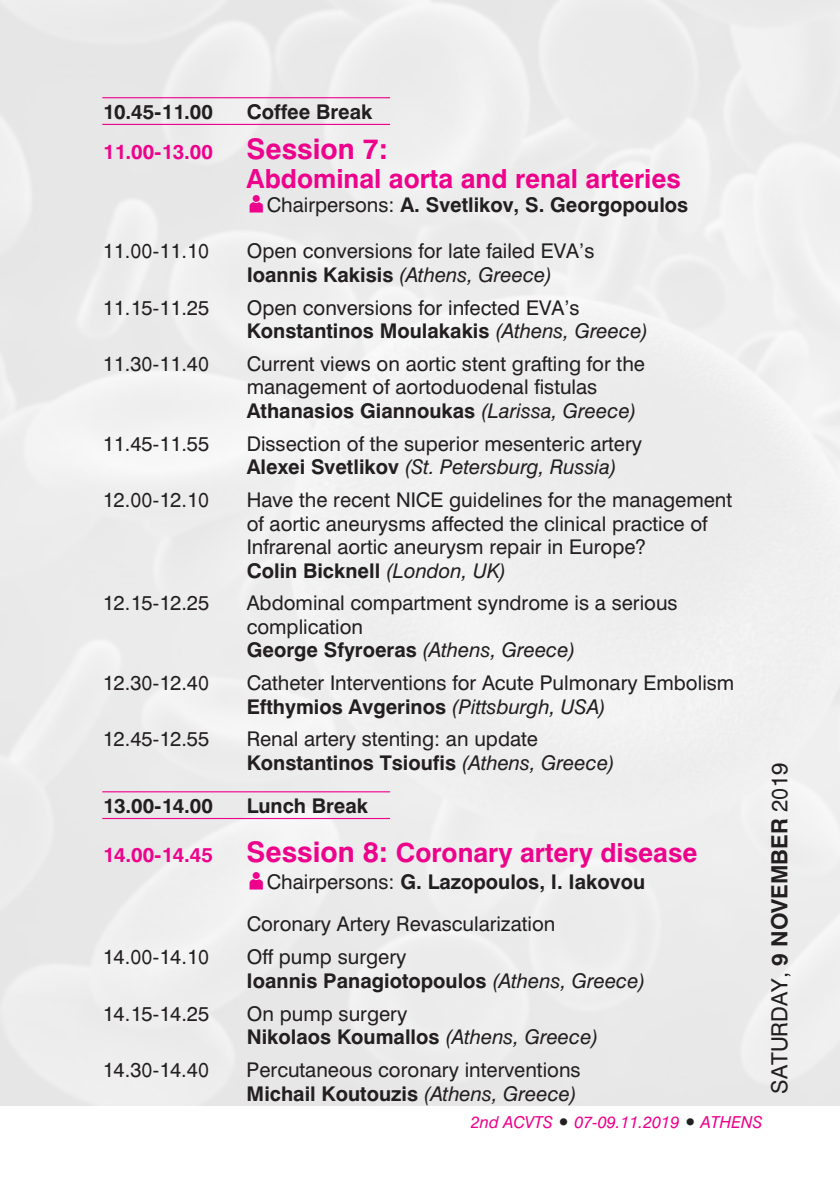
<style>
.page{position:relative;width:840px;height:1191px;background:#fff}
.page>*{position:absolute;margin:0;border:0;box-sizing:border-box;transform-origin:0 0}
.t1{font:26px "UB Helvetica Bold";color:#ed028c}
.t2{font:22px "UB Helvetica Normal";color:#231f20}
.t3{font:20px/23.4px "UB Helvetica Normal";color:#231f20}
.t4{font:20px "UB Helvetica Bold";color:#231f20}
.t5{font:20px "UB Helvetica Italic";color:#231f20}
.t6{font:20px "UB Helvetica Bold";color:#ed028c}
.t7{font:16.2px "UB Helvetica Italic";color:#ed028c}
.s1{font-size:28px}
.s2{font-family:"UB Helvetica Normal"}
.s3{font-family:"UB Helvetica Bold"}
.s4{font-family:"UB Helvetica Italic"}
.s5{font-size:20px}
.s6{color:#231f20}
</style>
<div class="page">
<hr style="left:102px;top:818px;width:288px;height:1px;background:#ed028c">
<hr style="left:102px;top:791px;width:288px;height:1px;background:#ed028c">
<hr style="left:102px;top:124px;width:288px;height:1px;background:#ed028c">
<hr style="left:102px;top:97px;width:288px;height:1px;background:#ed028c">
<svg style="left:250px;top:195px;width:13px;height:17px"></svg>
<svg style="left:250px;top:872px;width:13px;height:17px"></svg>
<p class="t4" style="left:102px;top:103px;width:112px">10.45-11.00</p>
<p class="t4" style="left:246px;top:103px;width:127px">Coffee Break</p>
<p class="t6" style="left:102px;top:144px;width:286px">11.00-13.00 <span class="s1">Session 7:</span></p>
<h1 class="t1" style="left:246px;top:168px;width:435px">Abdominal aorta and renal arteries</h1>
<p class="t4" style="left:266px;top:197px;width:423px"><span class="s2">Chairpersons:</span> A. Svetlikov, S. Georgopoulos</p>
<p class="t3" style="left:102px;top:241px;width:108px">11.00-11.10</p>
<p class="t3" style="left:246px;top:241px;width:349px">Open conversions for late failed EVA's</p>
<p class="t5" style="left:246px;top:267px;width:307px"><span class="s3">Ioannis Kakisis</span> (Athens, Greece)</p>
<p class="t3" style="left:102px;top:298px;width:108px">11.15-11.25</p>
<p class="t3" style="left:246px;top:298px;width:334px">Open conversions for infected EVA's</p>
<p class="t4" style="left:246px;top:323px;width:403px">Konstantinos Moulakakis <span class="s4">(Athens, Greece)</span></p>
<p class="t3" style="left:102px;top:354px;width:108px">11.30-11.40</p>
<p class="t3" style="left:246px;top:354px;width:399px">Current views on aortic stent grafting for the management of aortoduodenal fistulas</p>
<p class="t4" style="left:246px;top:403px;width:391px">Athanasios Giannoukas <span class="s4">(Larissa, Greece)</span></p>
<p class="t3" style="left:102px;top:434px;width:108px">11.45-11.55</p>
<p class="t3" style="left:246px;top:434px;width:397px">Dissection of the superior mesenteric artery</p>
<p class="t5" style="left:246px;top:459px;width:371px"><span class="s3">Alexei Svetlikov</span> (St. Petersburg, Russia)</p>
<p class="t3" style="left:102px;top:490px;width:108px">12.00-12.10</p>
<p class="t3" style="left:246px;top:490px;width:487px">Have the recent NICE guidelines for the management of aortic aneurysms affected the clinical practice of<br>Infrarenal aortic aneurysm repair in Europe?</p>
<p class="t4" style="left:246px;top:562px;width:261px">Colin Bicknell <span class="s4">(London, UK)</span></p>
<p class="t3" style="left:102px;top:593px;width:108px">12.15-12.25</p>
<p class="t3" style="left:246px;top:593px;width:432px">Abdominal compartment syndrome is a serious complication</p>
<p class="t4" style="left:246px;top:642px;width:330px">George Sfyroeras <span class="s4">(Athens, Greece)</span></p>
<p class="t3" style="left:102px;top:673px;width:108px">12.30-12.40</p>
<p class="t3" style="left:246px;top:673px;width:489px">Catheter Interventions for Acute Pulmonary Embolism</p>
<p class="t4" style="left:246px;top:698px;width:361px">Efthymios Avgerinos <span class="s4">(Pittsburgh, USA)</span></p>
<p class="t3" style="left:102px;top:729px;width:108px">12.45-12.55</p>
<p class="t3" style="left:246px;top:729px;width:292px">Renal artery stenting: an update</p>
<p class="t4" style="left:246px;top:755px;width:369px">Konstantinos Tsioufis <span class="s4">(Athens, Greece)</span></p>
<p class="t4" style="left:102px;top:797px;width:112px">13.00-14.00</p>
<p class="t4" style="left:246px;top:797px;width:123px">Lunch Break</p>
<h1 class="t1" style="left:102px;top:842px;width:596px"><span class="s5">14.00-14.45</span> <span class="s1">Session 8:</span> Coronary artery disease</h1>
<p class="t4" style="left:266px;top:874px;width:380px"><span class="s2">Chairpersons:</span> G. Lazopoulos, I. Iakovou</p>
<p class="t3" style="left:246px;top:914px;width:310px">Coronary Artery Revascularization</p>
<p class="t3" style="left:102px;top:947px;width:108px">14.00-14.10</p>
<p class="t3" style="left:246px;top:947px;width:161px">Off pump surgery</p>
<p class="t4" style="left:246px;top:972px;width:400px">Ioannis Panagiotopoulos <span class="s4">(Athens, Greece)</span></p>
<p class="t3" style="left:102px;top:1003px;width:108px">14.15-14.25</p>
<p class="t3" style="left:246px;top:1003px;width:162px">On pump surgery</p>
<p class="t4" style="left:246px;top:1029px;width:353px">Nikolaos Koumallos <span class="s4">(Athens, Greece)</span></p>
<p class="t3" style="left:102px;top:1060px;width:108px">14.30-14.40</p>
<p class="t3" style="left:246px;top:1060px;width:335px">Percutaneous coronary interventions</p>
<p class="t4" style="left:246px;top:1085px;width:331px">Michail Koutouzis <span class="s4">(Athens, Greece)</span></p>
<p class="t7" style="left:470px;top:1115px;width:293px">2nd ACVTS <span class="s6">•</span> 07-09.11.2019 <span class="s6">•</span> ATHENS</p>
<p class="t2" style="left:770px;top:1093px;width:332px;rotate:-90deg">SATURDAY, <span class="s3">9 NOVEMBER</span> 2019</p>
</div>
